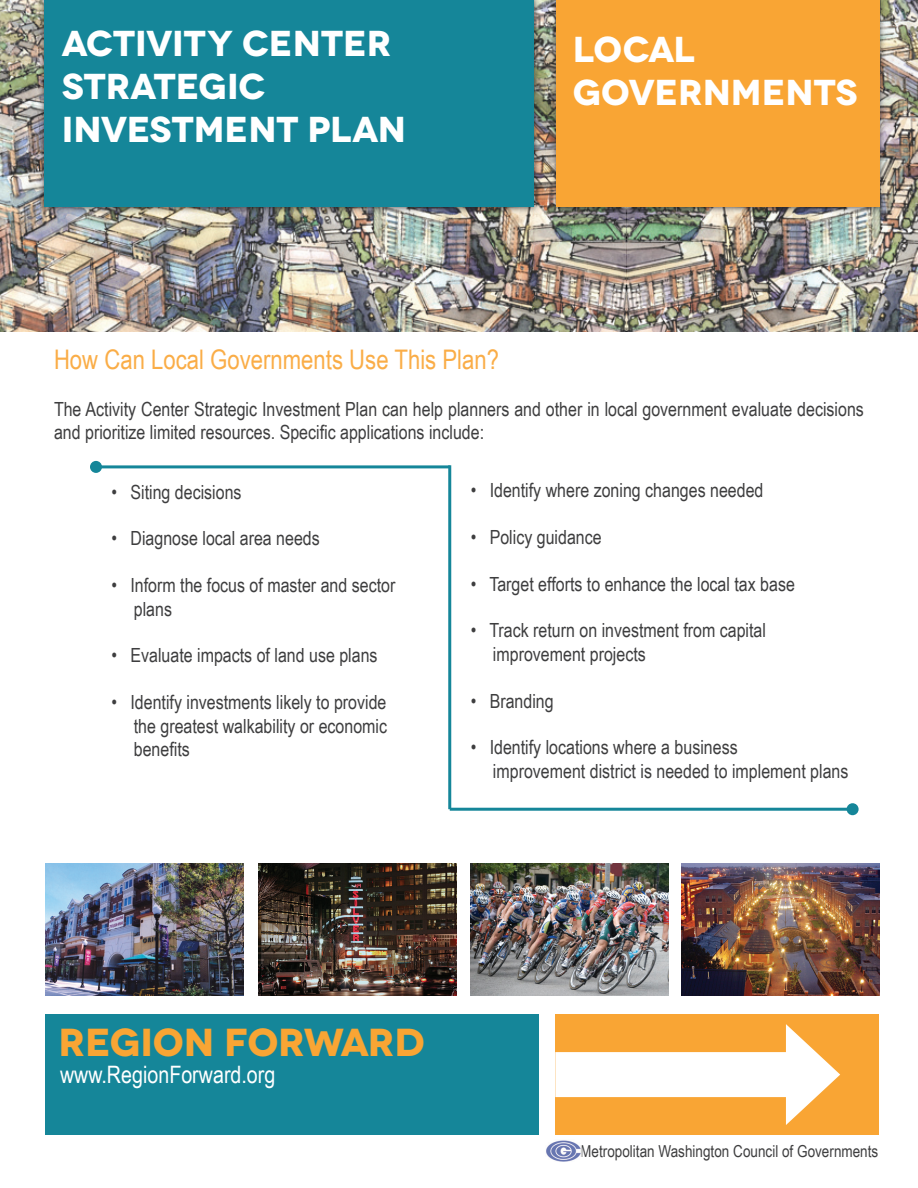
<style>
.page{position:relative;width:918px;height:1188px;background:#fff}
.page>*{position:absolute;margin:0;border:0;box-sizing:border-box;transform-origin:0 0}
.t1{font:700 39px "Novecentowide";letter-spacing:-.01em;color:#f9a534}
.t2{font:700 36px/43.2px "Novecentowide";color:#fff}
.t3{font:27px "Arial Narrow";color:#faad47}
.t4{font:24px "Arial Narrow";color:#fff}
.t5{font:19.5px/23.4px "Arial Narrow";color:#3e3e3f}
.t6{font:16.5px "Arial Narrow";color:#3e3e3f}
</style>
<div class="page">
<img style="left:0;top:0;width:918px;height:331px">
<div style="left:38px;top:0;width:503px;height:214px;background:#231f20;opacity:.75"></div>
<div style="left:44px;top:0;width:490px;height:207px;background:#158699"></div>
<div style="left:550px;top:0;width:337px;height:214px;background:#231f20;opacity:.75"></div>
<div style="left:557px;top:0;width:323px;height:207px;background:#f9a534"></div>
<hr style="left:96px;top:465px;width:354px;height:3px;background:#158699">
<div style="left:90px;top:461px;width:12px;height:12px;background:#158699;border-radius:50%"></div>
<hr style="left:450px;top:808px;width:403px;height:3px;background:#158699">
<div style="left:847px;top:803px;width:12px;height:12px;background:#158699;border-radius:50%"></div>
<hr style="left:448px;top:465px;width:3px;height:344px;background:#158699">
<img style="left:471px;top:864px;width:198px;height:131px">
<img style="left:46px;top:864px;width:198px;height:131px">
<img style="left:682px;top:864px;width:198px;height:131px">
<img style="left:258px;top:864px;width:198px;height:131px">
<img style="left:546px;top:1140px;width:35px;height:22px">
<div style="left:45px;top:1015px;width:494px;height:120px;background:#158699"></div>
<div style="left:555px;top:1015px;width:323px;height:120px;background:#f9a534"></div>
<div style="left:555px;top:1052px;width:248px;height:45px;background:#fff"></div>
<svg style="left:786px;top:1024px;width:54px;height:101px"></svg>
<h2 class="t2" style="left:62px;top:22px;width:346px">ACTIVITY CENTER<br>STRATEGIC<br>INVESTMENT PLAN</h2>
<h2 class="t2" style="left:573px;top:28px;width:287px">LOCAL<br>GOVERNMENTS</h2>
<h3 class="t3" style="left:54px;top:340px;width:447px">How Can Local Governments Use This Plan?</h3>
<p class="t5" style="left:54px;top:396px;width:811px">The Activity Center Strategic Investment Plan can help planners and other in local government evaluate decisions and prioritize limited resources. Specific applications include:</p>
<p class="t5" style="left:112px;top:479px;width:132px">• Siting decisions</p>
<p class="t5" style="left:112px;top:526px;width:210px">• Diagnose local area needs</p>
<p class="t5" style="left:134px;top:573px;width:263px;text-indent:-22px">• Inform the focus of master and sector plans</p>
<p class="t5" style="left:112px;top:643px;width:268px">• Evaluate impacts of land use plans</p>
<p class="t5" style="left:134px;top:690px;width:255px;text-align:justify;text-indent:-22px">• Identify investments likely to provide the greatest walkability or economic benefits</p>
<p class="t5" style="left:471px;top:478px;width:294px">• Identify where zoning changes needed</p>
<p class="t5" style="left:471px;top:525px;width:132px">• Policy guidance</p>
<p class="t5" style="left:471px;top:571px;width:326px">• Target efforts to enhance the local tax base</p>
<p class="t5" style="left:493px;top:618px;width:275px;text-indent:-22px">• Track return on investment from capital improvement projects</p>
<p class="t5" style="left:471px;top:688px;width:84px">• Branding</p>
<p class="t5" style="left:493px;top:735px;width:357px;text-indent:-22px">• Identify locations where a business<br>improvement district is needed to implement plans</p>
<h1 class="t1" style="left:58px;top:1018px;width:368px">REGION FORWARD</h1>
<p class="t4" style="left:60px;top:1057px;width:217px">www.RegionForward.org</p>
<p class="t6" style="left:580px;top:1139px;width:300px">Metropolitan Washington Council of Governments</p>
</div>
